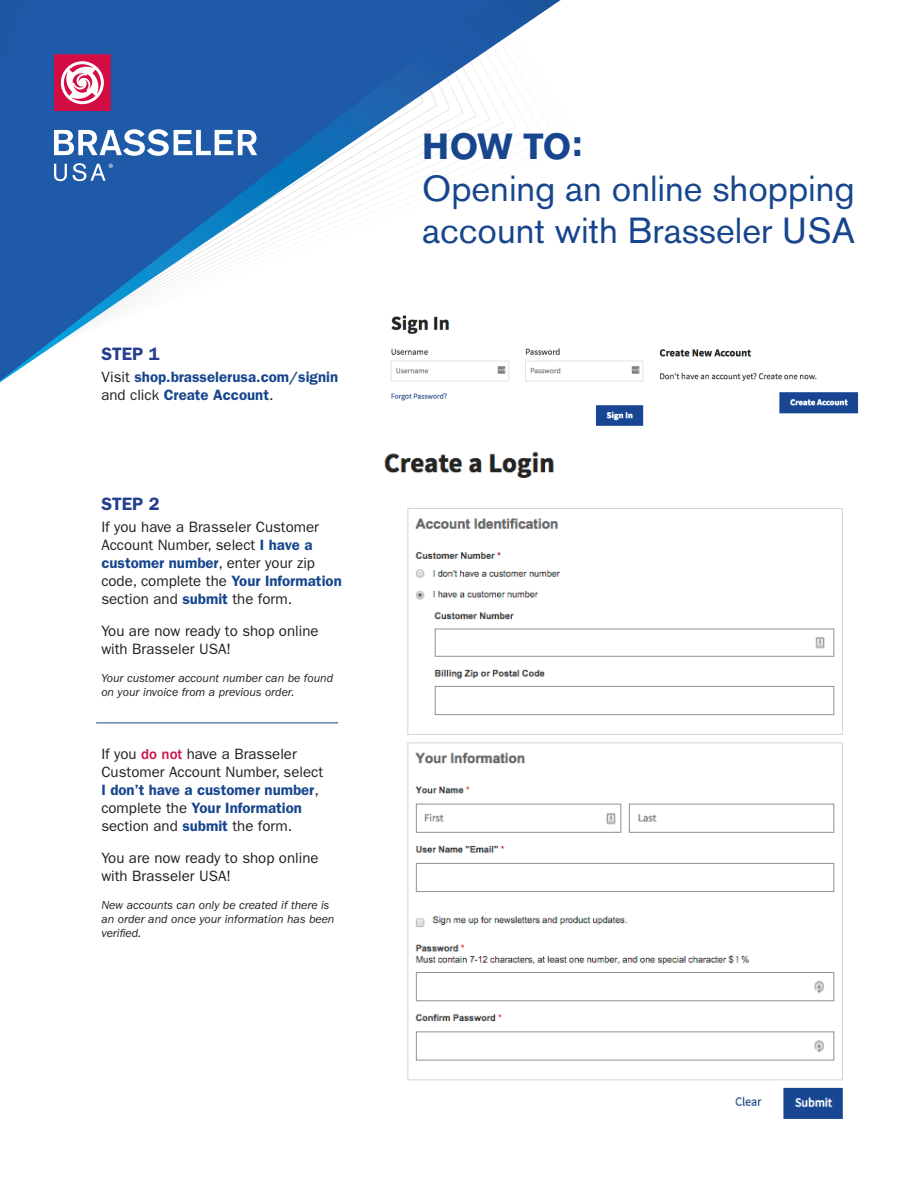
<style>
.page{position:relative;width:918px;height:1188px;background:#fff}
.page>*{position:absolute;margin:0;border:0;box-sizing:border-box;transform-origin:0 0}
.t1{font:36px/42px "Akzidenz Grotesk BE";color:#17468e}
.t2{font:700 36px "Akzidenz Grotesk BE";color:#17468e}
.t3{font:600 18px "ITC Franklin Gothic Std";color:#253f8e}
.t4{font:15px/18px "ITC Franklin Gothic Std";color:#231f20}
.t5{font:600 15px/18px "ITC Franklin Gothic Std";color:#17468e}
.t6{font:italic 12px/14.4px "ITC Franklin Gothic Std";color:#231f20}
.s1{font-weight:400;color:#231f20}
.s2{font-weight:600;color:#17468e}
.s3{font-weight:500;color:#d20d44}
</style>
<div class="page">
<svg style="left:0;top:0;width:561px;height:382px"></svg>
<svg style="left:0;top:0;width:490px;height:381px"></svg>
<svg style="left:54px;top:129px;width:203px;height:27px"></svg>
<svg style="left:54px;top:163px;width:59px;height:18px"></svg>
<svg style="left:54px;top:54px;width:57px;height:57px"></svg>
<img style="left:380px;top:300px;width:479px;height:126px">
<img style="left:384px;top:451px;width:459px;height:668px">
<hr style="left:96px;top:723px;width:242px;height:1px;background:#17468e">
<p class="t3" style="left:101px;top:343px;width:60px">STEP 1</p>
<p class="t5" style="left:101px;top:368px;width:238px"><span class="s1">Visit</span> shop.brasselerusa.com/signin <span class="s1">and click</span> Create Account<span class="s1">.</span></p>
<p class="t3" style="left:101px;top:493px;width:60px">STEP 2</p>
<p class="t4" style="left:101px;top:518px;width:242px">If you have a Brasseler Customer<br>Account Number, select <span class="s2">I have a customer number</span>, enter your zip code, complete the <span class="s2">Your Information </span>section and <span class="s2">submit</span> the form.</p>
<p class="t4" style="left:101px;top:622px;width:219px">You are now ready to shop online with Brasseler USA!</p>
<p class="t6" style="left:101px;top:671px;width:234px">Your customer account number can be found on your invoice from a previous order.</p>
<p class="t4" style="left:101px;top:745px;width:223px">If you <span class="s3">do not</span> have a Brasseler<br>Customer Account Number, select<br><span class="s2">I don’t have a customer number</span>, complete the <span class="s2">Your Information </span>section and <span class="s2">submit</span> the form.</p>
<p class="t4" style="left:101px;top:849px;width:219px">You are now ready to shop online with Brasseler USA!</p>
<p class="t6" style="left:101px;top:898px;width:235px">New accounts can only be created if there is an order and once your information has been verified.</p>
<h1 class="t2" style="left:422px;top:125px;width:161px">HOW TO:</h1>
<h1 class="t1" style="left:422px;top:167px;width:434px">Opening an online shopping account with Brasseler USA</h1>
</div>
